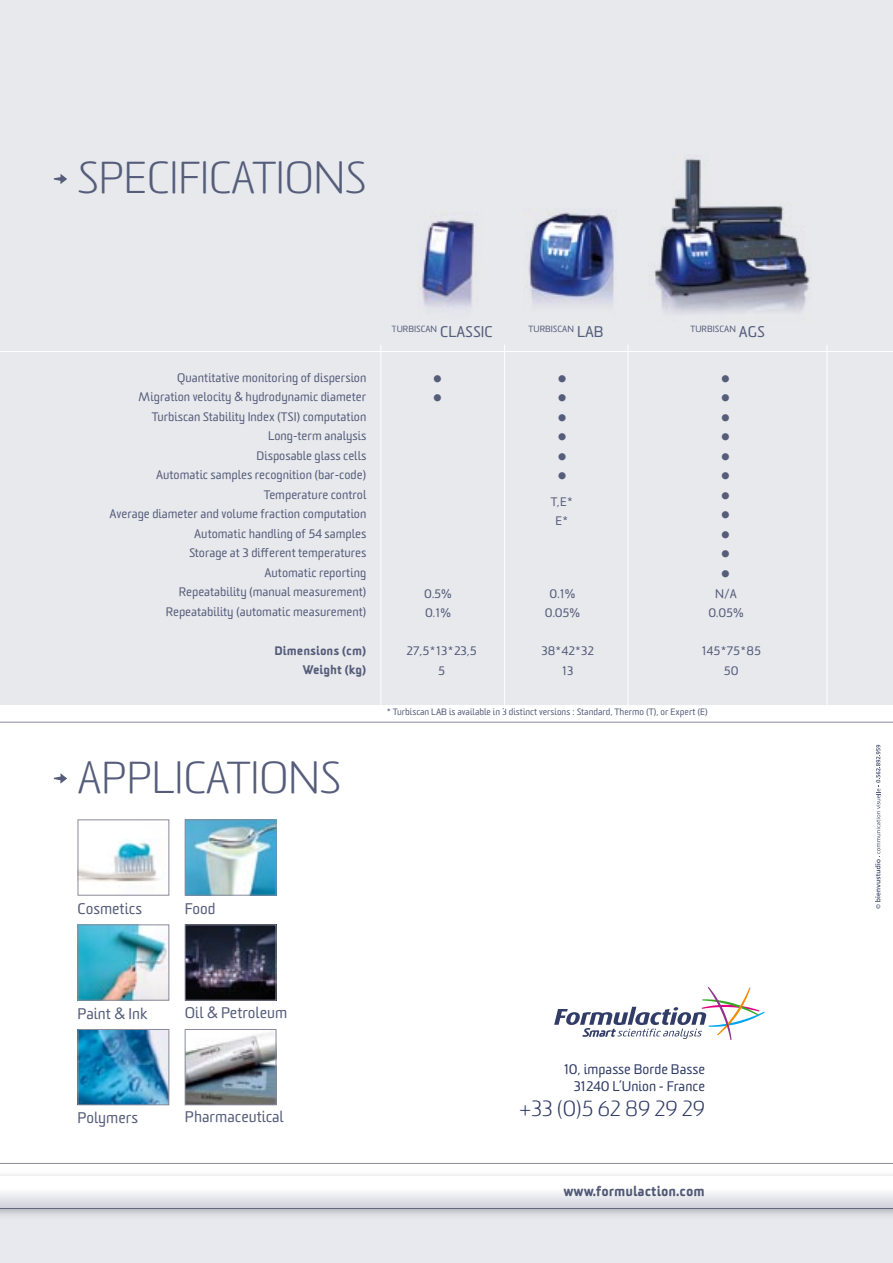
<style>
.page{position:relative;width:893px;height:1263px;background:#fff}
.page>*{position:absolute;margin:0;border:0;box-sizing:border-box;transform-origin:0 0}
.Body_Text{font:300 43.5px "Sommet Rounded";color:#555d7a}
.t1{font:28.5px "Arial";color:#555d7a}
.t2{font:300 21px "Sommet Rounded";color:#313c67}
.Body_Text-2{font:15px "Sommet Rounded";color:#555d7a}
.t3{font:13.5px/16.2px "Sommet Rounded";color:#313c67;text-align:right}
.t4{font:900 13.5px "Sommet Rounded";color:#555d7a}
.t5{font:12px "Sommet Rounded";color:#555d7a}
.t6{font:900 12px "Sommet Rounded";color:#555d7a}
.t7{font:9px "Sommet Rounded";color:#555d7a}
.Body_Text-3{font:8.7px "Sommet Rounded";color:#555d7a}
.s1{font-size:15px}
</style>
<div class="page">
<div style="left:0;top:0;width:893px;height:704px;background:#e8e9ed"></div>
<div style="left:0;top:1196px;width:893px;height:67px;background:#e8e9ee"></div>
<div style="left:0;top:1169px;width:893px;height:51px;background:#1b1c20;opacity:.3"></div>
<svg style="left:0;top:1176px;width:893px;height:32px"></svg>
<div style="left:0;top:1177px;width:893px;height:30px;background:linear-gradient(to bottom,#fff,#d9dbe3)"></div>
<hr style="left:0;top:722px;width:893px;height:1px;background:#888a9b">
<hr style="left:0;top:351px;width:893px;height:1px;background:#fff">
<hr style="left:0;top:1163px;width:893px;height:1px;background:#888a9b">
<svg style="left:554px;top:987px;width:211px;height:53px"></svg>
<svg style="left:875px;top:745px;width:6px;height:164px"></svg>
<img style="left:80px;top:839px;width:79px;height:43px">
<div style="left:78px;top:819px;width:91px;height:76px;border:1px solid #888a9b"></div>
<img style="left:80px;top:926px;width:87px;height:72px">
<div style="left:78px;top:924px;width:91px;height:76px;border:1px solid #888a9b"></div>
<img style="left:80px;top:1031px;width:87px;height:72px">
<div style="left:78px;top:1029px;width:91px;height:76px;border:1px solid #888a9b"></div>
<img style="left:187px;top:821px;width:87px;height:72px">
<div style="left:185px;top:819px;width:91px;height:76px;border:1px solid #888a9b"></div>
<img style="left:187px;top:926px;width:87px;height:72px">
<div style="left:185px;top:924px;width:91px;height:76px;border:1px solid #888a9b"></div>
<img style="left:187px;top:1032px;width:87px;height:71px">
<div style="left:185px;top:1029px;width:91px;height:76px;border:1px solid #888a9b"></div>
<svg style="left:54px;top:773px;width:13px;height:11px"></svg>
<svg style="left:54px;top:174px;width:13px;height:10px"></svg>
<hr style="left:504px;top:344px;width:1px;height:367px;background:#fff">
<hr style="left:628px;top:344px;width:1px;height:367px;background:#fff">
<hr style="left:827px;top:344px;width:1px;height:367px;background:#fff">
<hr style="left:380px;top:344px;width:1px;height:367px;background:#fff">
<img style="left:419px;top:211px;width:56px;height:97px">
<img style="left:528px;top:212px;width:86px;height:92px">
<img style="left:654px;top:158px;width:156px;height:156px">
<p class="Body_Text" style="left:78px;top:149px;width:290px">SPECIFICATIONS</p>
<p class="t5" style="left:177px;top:370px;width:191px">Quantitative monitoring of dispersion</p>
<p class="t5" style="left:138px;top:389px;width:230px">Migration velocity &amp; hydrodynamic diameter</p>
<p class="t5" style="left:152px;top:409px;width:216px">Turbiscan Stability Index (TSI) computation</p>
<p class="t5" style="left:268px;top:428px;width:100px">Long-term analysis</p>
<p class="t5" style="left:257px;top:448px;width:111px">Disposable glass cells</p>
<p class="t5" style="left:156px;top:467px;width:212px">Automatic samples recognition (bar-code)</p>
<p class="t5" style="left:264px;top:487px;width:104px">Temperature control</p>
<p class="t5" style="left:109px;top:506px;width:258px">Average diameter and volume fraction computation</p>
<p class="t5" style="left:194px;top:526px;width:174px">Automatic handling of 54 samples</p>
<p class="t5" style="left:189px;top:545px;width:179px">Storage at 3 different temperatures</p>
<p class="t5" style="left:265px;top:565px;width:103px">Automatic reporting</p>
<p class="t5" style="left:179px;top:584px;width:189px">Repeatability (manual measurement)</p>
<p class="t5" style="left:166px;top:604px;width:202px">Repeatability (automatic measurement)</p>
<p class="t6" style="left:274px;top:643px;width:93px">Dimensions (cm)</p>
<p class="t6" style="left:302px;top:662px;width:65px">Weight (kg)</p>
<p class="Body_Text" style="left:78px;top:749px;width:265px">APPLICATIONS</p>
<p class="Body_Text-3" style="left:392px;top:323px;width:102px">TURBISCAN <span class="s1">CLASSIC</span></p>
<p class="Body_Text-3" style="left:529px;top:323px;width:77px">TURBISCAN <span class="s1">LAB</span></p>
<p class="Body_Text-3" style="left:690px;top:323px;width:76px">TURBISCAN <span class="s1">AGS</span></p>
<p class="t1" style="left:433px;top:360px;width:11px">•</p>
<p class="t1" style="left:557px;top:360px;width:11px">•</p>
<p class="t1" style="left:721px;top:360px;width:11px">•</p>
<p class="t1" style="left:433px;top:379px;width:11px">•</p>
<p class="t1" style="left:557px;top:379px;width:11px">•</p>
<p class="t1" style="left:721px;top:379px;width:11px">•</p>
<p class="t1" style="left:557px;top:399px;width:11px">•</p>
<p class="t1" style="left:721px;top:399px;width:11px">•</p>
<p class="t1" style="left:557px;top:418px;width:11px">•</p>
<p class="t1" style="left:721px;top:418px;width:11px">•</p>
<p class="t1" style="left:557px;top:438px;width:11px">•</p>
<p class="t1" style="left:721px;top:438px;width:11px">•</p>
<p class="t1" style="left:557px;top:457px;width:11px">•</p>
<p class="t1" style="left:721px;top:457px;width:11px">•</p>
<p class="t5" style="left:551px;top:493px;width:24px">T,E*</p>
<p class="t1" style="left:721px;top:477px;width:11px">•</p>
<p class="t5" style="left:555px;top:513px;width:15px">E*</p>
<p class="t1" style="left:721px;top:496px;width:11px">•</p>
<p class="t1" style="left:721px;top:516px;width:11px">•</p>
<p class="t1" style="left:721px;top:535px;width:11px">•</p>
<p class="t1" style="left:721px;top:555px;width:11px">•</p>
<p class="t5" style="left:424px;top:586px;width:29px">0.5%</p>
<p class="t5" style="left:549px;top:586px;width:27px">0.1%</p>
<p class="t5" style="left:715px;top:586px;width:23px">N/A</p>
<p class="t5" style="left:425px;top:605px;width:27px">0.1%</p>
<p class="t5" style="left:545px;top:605px;width:37px">0.05%</p>
<p class="t5" style="left:708px;top:605px;width:37px">0.05%</p>
<p class="t5" style="left:407px;top:643px;width:72px">27,5*13*23,5</p>
<p class="t5" style="left:541px;top:643px;width:54px">38*42*32</p>
<p class="t5" style="left:701px;top:643px;width:61px">145*75*85</p>
<p class="t5" style="left:438px;top:663px;width:8px">5</p>
<p class="t5" style="left:562px;top:663px;width:13px">13</p>
<p class="t5" style="left:724px;top:663px;width:16px">50</p>
<p class="t7" style="left:386px;top:706px;width:323px">* Turbiscan LAB is available in 3 distinct versions : Standard, Thermo (T), or Expert (E)</p>
<p class="Body_Text-2" style="left:78px;top:898px;width:66px">Cosmetics</p>
<p class="Body_Text-2" style="left:185px;top:898px;width:32px">Food</p>
<p class="Body_Text-2" style="left:78px;top:1003px;width:72px">Paint &amp; Ink</p>
<p class="Body_Text-2" style="left:185px;top:1003px;width:104px">Oil &amp; Petroleum</p>
<p class="Body_Text-2" style="left:78px;top:1108px;width:62px">Polymers</p>
<p class="Body_Text-2" style="left:185px;top:1107px;width:100px">Pharmaceutical</p>
<p class="t3" style="left:564px;top:1062px;width:143px">10, impasse Borde Basse<br>31240 L’Union - France</p>
<h3 class="t2" style="left:518px;top:1095px;width:188px">+33 (0)5 62 89 29 29</h3>
<p class="t4" style="left:563px;top:1183px;width:143px">www.formulaction.com</p>
</div>
